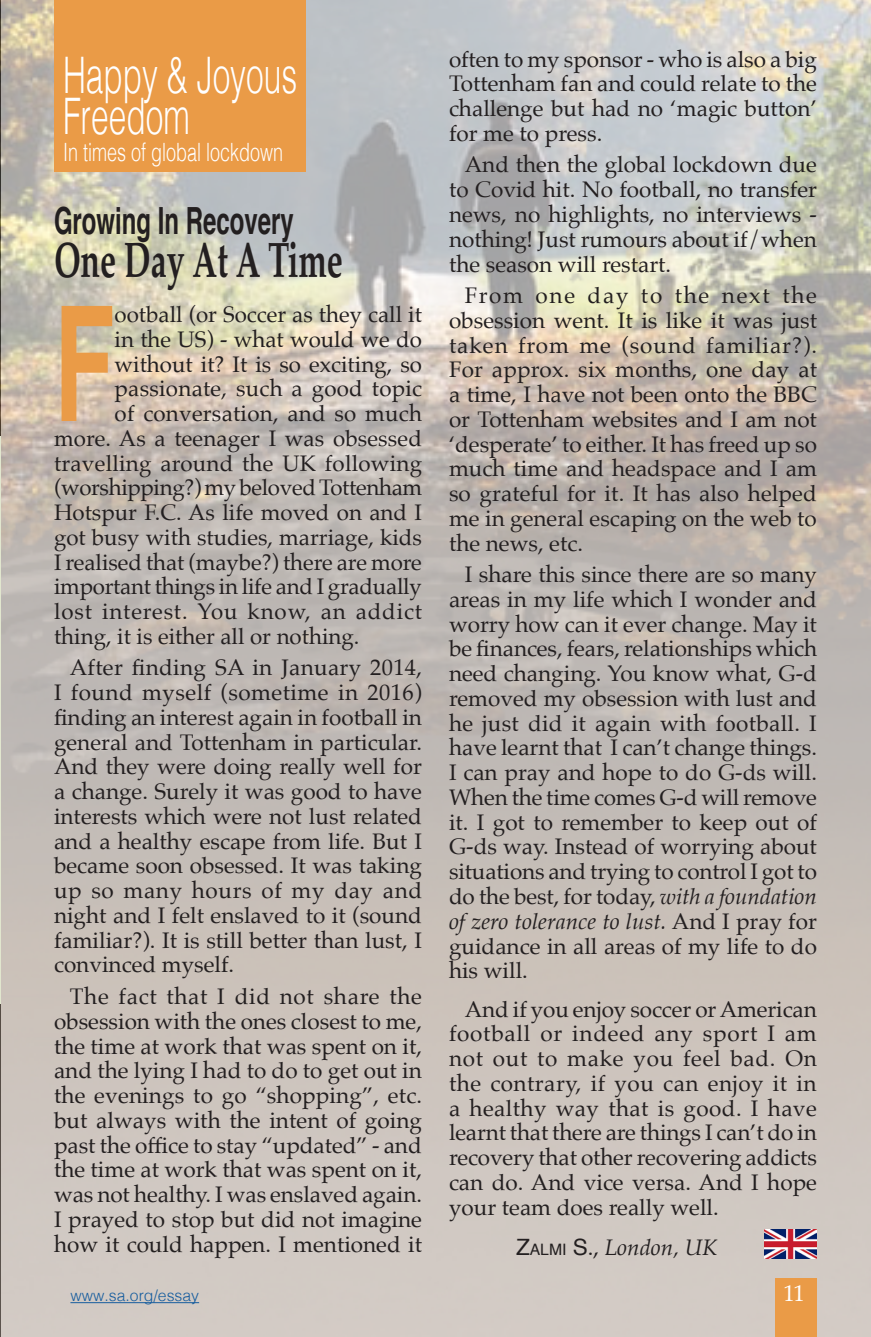
<style>
.page{position:relative;width:871px;height:1337px;background:#fff}
.page>*{position:absolute;margin:0;border:0;box-sizing:border-box;transform-origin:0 0}
.Body_Sans_Drop_1{font:700 159.97px "Helvetica";color:#ea9b47;scale:.62 1}
.Section_Heds{font:300 50.4px/40.5px "Helvetica";color:#fff;scale:.63 1}
.Body_Sans_1{font:700 49.95px "Palatino";color:#231f20;scale:.64 1}
.Body_Sans_1-2{font:700 37.35px "Helvetica";color:#231f20;scale:.64 1}
.Section_Heds-2{font:300 25.2px "Helvetica";color:#fff;scale:.71 1}
.Body_Serif_1{font:22.5px/24.8px "Palatino";color:#231f20;text-align:justify}
.Body_Sans_Drop_1-2{font:22.5px "Palatino";color:#231f20}
.Body_Sans_Drop_1-3{font:22.5px "Palatino";letter-spacing:.04em;color:#231f20}
.Body_Serif_1-2{font:italic 22.5px "Palatino";color:#231f20}
.t1{font:22.5px "Palatino";color:#fff}
.t2{font:300 15.75px "Helvetica";color:#175d9e}
.s1{font-style:italic}
.s2{font-family:"Helvetica";font-style:normal}
.s3{font-family:"Helvetica";font-style:normal;font-size:15.75px}
.s4{font-style:normal}
</style>
<div class="page">
<img style="left:0;top:0;width:871px;height:1336px">
<hr style="left:0;top:436px;width:1px;height:567px;background:#e1e6ce">
<div style="left:54px;top:0;width:252px;height:172px;background:#ea9b47"></div>
<div style="left:775px;top:1278px;width:42px;height:58px;background:#ea9b47"></div>
<img style="left:765px;top:1229px;width:52px;height:29px">
<hr style="left:70px;top:1302px;width:129px;height:1px;background:#175d9e">
<p class="Section_Heds" style="left:63px;top:51px;width:373px">Happy &amp; Joyous<br>Freedom</p>
<p class="Section_Heds-2" style="left:63px;top:130px;width:311px">In times of global lockdown</p>
<p class="Body_Sans_1-2" style="left:54px;top:191px;width:376px">Growing In Recovery</p>
<p class="Body_Sans_1" style="left:54px;top:217px;width:453px">One Day At A Time</p>
<p class="Body_Sans_Drop_1" style="left:54px;top:235px;width:99px">F</p>
<p class="Body_Sans_Drop_1-2" style="left:115px;top:295px;width:309px">ootball (or Soccer as they call it</p>
<p class="Body_Sans_Drop_1-2" style="left:115px;top:320px;width:309px">in the US) - what would we do</p>
<p class="Body_Sans_Drop_1-2" style="left:115px;top:345px;width:309px">without it? It is so exciting, so</p>
<p class="Body_Sans_Drop_1-2" style="left:115px;top:370px;width:309px">passionate, such a good topic</p>
<p class="Body_Sans_Drop_1-2" style="left:115px;top:394px;width:309px">of conversation, and so much</p>
<p class="Body_Sans_Drop_1-2" style="left:54px;top:419px;width:369px">more. As a teenager I was obsessed</p>
<p class="Body_Sans_Drop_1-2" style="left:54px;top:444px;width:369px">travelling around the UK following</p>
<p class="Body_Sans_Drop_1-2" style="left:54px;top:469px;width:370px">(worshipping?) my beloved Tottenham</p>
<p class="Body_Sans_Drop_1-2" style="left:54px;top:493px;width:369px">Hotspur F.C. As life moved on and I</p>
<p class="Body_Sans_Drop_1-2" style="left:54px;top:518px;width:369px">got busy with studies, marriage, kids</p>
<p class="Body_Sans_Drop_1-2" style="left:54px;top:543px;width:369px">I realised that (maybe?) there are more</p>
<p class="Body_Sans_Drop_1-2" style="left:54px;top:568px;width:369px">important things in life and I gradually</p>
<p class="Body_Sans_Drop_1-3" style="left:54px;top:592px;width:369px">lost interest. You know, an addict</p>
<p class="Body_Sans_Drop_1-2" style="left:54px;top:617px;width:307px">thing, it is either all or nothing.</p>
<p class="Body_Serif_1" style="left:54px;top:655px;width:370px;text-indent:16px">After finding SA in January 2014, I found myself (sometime in 2016) finding an interest again in football in general and Tottenham in particular.<br>And they were doing really well for a change. Surely it was good to have interests which were not lust related and a healthy escape from life. But I became soon obsessed. It was taking up so many hours of my day and night and I felt enslaved to it (sound familiar?). It is still better than lust, I convinced myself.</p>
<p class="Body_Serif_1" style="left:54px;top:983px;width:370px;text-indent:16px">The fact that I did not share the obsession with the ones closest to me, the time at work that was spent on it, and the lying I had to do to get out in the evenings to go “shopping”, etc. but always with the intent of going past the office to stay “updated” - and the time at work that was spent on it, was not healthy. I was enslaved again.<br>I prayed to stop but did not imagine how it could happen. I mentioned it</p>
<p class="Body_Serif_1" style="left:449px;top:47px;width:369px">often to my sponsor - who is also a big Tottenham fan and could relate to the challenge but had no ‘magic button’ for me to press.</p>
<p class="Body_Serif_1" style="left:449px;top:152px;width:369px;text-indent:16px">And then the global lockdown due to Covid hit. No football, no transfer news, no highlights, no interviews - nothing! Just rumours about if/when the season will restart.</p>
<p class="Body_Serif_1" style="left:449px;top:283px;width:370px;text-indent:16px">From one day to the next the obsession went. It is like it was just taken from me (sound familiar?).<br>For approx. six months, one day at a time, I have not been onto the BBC or Tottenham websites and I am not ‘desperate’ to either. It has freed up so much time and headspace and I am so grateful for it. It has also helped me in general escaping on the web to the news, etc.</p>
<p class="Body_Serif_1" style="left:449px;top:562px;width:370px;text-indent:16px">I share this since there are so many areas in my life which I wonder and worry how can it ever change. May it be finances, fears, relationships which need changing. You know what, G-d removed my obsession with lust and he just did it again with football. I have learnt that I can’t change things.<br>I can pray and hope to do G-ds will.<br>When the time comes G-d will remove it. I got to remember to keep out of G-ds way. Instead of worrying about situations and trying to control I got to do the best, for today, <span class="s1">with a foundation of zero tolerance to lust.</span> And I pray for guidance in all areas of my life to do his will.</p>
<p class="Body_Serif_1" style="left:449px;top:996px;width:369px;text-indent:16px">And if you enjoy soccer or American football or indeed any sport I am not out to make you feel bad. On the contrary, if you can enjoy it in a healthy way that is good. I have learnt that there are things I can’t do in recovery that other recovering addicts can do. And vice versa. And I hope your team does really well.</p>
<p class="Body_Serif_1-2" style="left:516px;top:1228px;width:203px"><span class="s2">Z</span><span class="s3">almi</span> <span class="s2">S</span><span class="s4">.,</span> London, UK</p>
<p class="t2" style="left:70px;top:1282px;width:130px">www.sa.org/essay</p>
<p class="t1" style="left:783px;top:1275px;width:23px">11</p>
</div>
